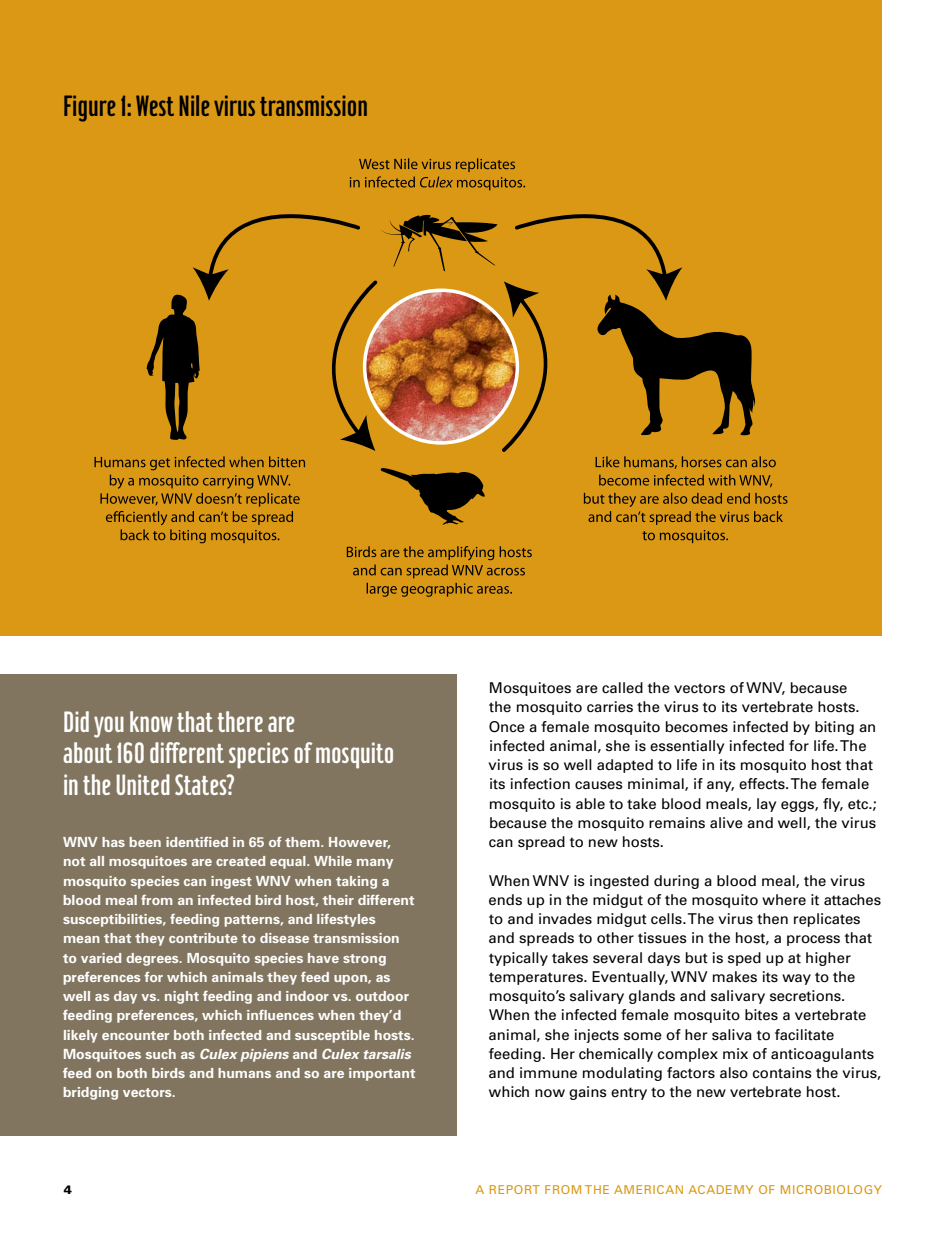
<style>
.page{position:relative;width:945px;height:1260px;background:#fff}
.page>*{position:absolute;margin:0;border:0;box-sizing:border-box;transform-origin:0 0}
.Box_-_Head{font:300 31.5px/31.5px "Hamilton";color:#fff}
.Box_-_Head-2{font:300 31.5px "Hamilton";color:#000}
.Text{font:14.88px/19.2px "Univers";color:#000}
.Box_-_Text{font:700 14px/19.2px "Univers";color:#fff}
.t1{font:12.25px "Univers";letter-spacing:.05em;color:#da9814}
.t2{font:900 12.25px "Univers";color:#000}
.s1{font-style:italic}
</style>
<div class="page">
<div style="left:0;top:0;width:882px;height:635px;background:#da9814"></div>
<div style="left:0;top:674px;width:457px;height:462px;background:#81755f"></div>
<svg style="left:94px;top:158px;width:693px;height:439px"></svg>
<p class="Box_-_Head-2" style="left:63px;top:90px;width:307px">Figure 1: West Nile virus transmission</p>
<p class="Box_-_Head" style="left:63px;top:706px;width:333px">Did you know that there are<br>about 160 different species of mosquito in the United States?</p>
<p class="Box_-_Text" style="left:63px;top:832px;width:354px">WNV has been identified in 65 of them. However, not all mosquitoes are created equal. While many mosquito species can ingest WNV when taking a blood meal from an infected bird host, their different susceptibilities, feeding patterns, and lifestyles mean that they contribute to disease transmission to varied degrees. Mosquito species have strong preferences for which animals they feed upon, as well as day vs. night feeding and indoor vs. outdoor feeding preferences, which influences when they’d likely encounter both infected and susceptible hosts.<br>Mosquitoes such as <span class="s1">Culex pipiens</span> and <span class="s1">Culex tarsalis </span>feed on both birds and humans and so are important bridging vectors.</p>
<p class="Text" style="left:489px;top:678px;width:390px">Mosquitoes are called the vectors of WNV, because<br>the mosquito carries the virus to its vertebrate hosts.<br>Once a female mosquito becomes infected by biting an infected animal, she is essentially infected for life. The virus is so well adapted to life in its mosquito host that its infection causes minimal, if any, effects. The female mosquito is able to take blood meals, lay eggs, fly, etc.; because the mosquito remains alive and well, the virus can spread to new hosts.</p>
<p class="Text" style="left:489px;top:870px;width:394px">When WNV is ingested during a blood meal, the virus ends up in the midgut of the mosquito where it attaches to and invades midgut cells. The virus then replicates and spreads to other tissues in the host, a process that typically takes several days but is sped up at higher temperatures. Eventually, WNV makes its way to the mosquito’s salivary glands and salivary secretions.<br>When the infected female mosquito bites a vertebrate animal, she injects some of her saliva to facilitate feeding. Her chemically complex mix of anticoagulants and immune modulating factors also contains the virus, which now gains entry to the new vertebrate host.</p>
<p class="t2" style="left:64px;top:1182px;width:10px">4</p>
<p class="t1" style="left:476px;top:1182px;width:408px">A REPORT FROM THE AMERICAN ACADEMY OF MICROBIOLOGY</p>
</div>
